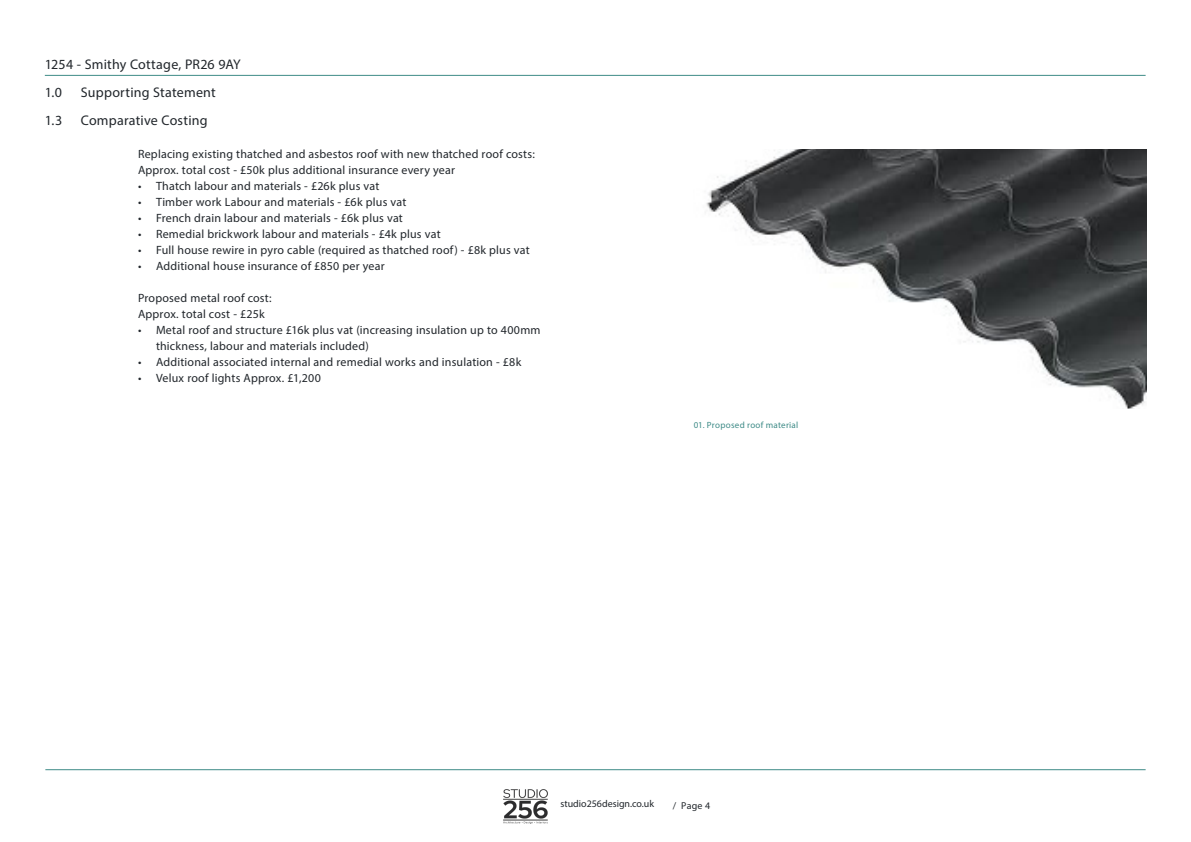
<style>
.page{position:relative;width:1191px;height:842px;background:#fff}
.page>*{position:absolute;margin:0;border:0;box-sizing:border-box;transform-origin:0 0}
.t1{font:14px "Myriad Pro";letter-spacing:.015em;color:#21262b}
.t2{font:12px/16px "Myriad Pro";letter-spacing:.015em;color:#21262b}
.t3{font:10px "Myriad Pro";color:#21262b}
.t4{font:9px "Myriad Pro";letter-spacing:.03em;color:#3e8b87}
</style>
<div class="page">
<hr style="left:45px;top:75px;width:1100px;height:1px;background:#3e8b87">
<hr style="left:45px;top:769px;width:1100px;height:1px;background:#3e8b87">
<img style="left:503px;top:789px;width:45px;height:35px">
<img style="left:706px;top:149px;width:440px;height:259px">
<p class="t1" style="left:45px;top:55px;width:197px">1254 - Smithy Cottage, PR26 9AY</p>
<p class="t1" style="left:45px;top:83px;width:19px">1.0</p>
<p class="t1" style="left:81px;top:83px;width:136px">Supporting Statement</p>
<p class="t1" style="left:45px;top:111px;width:19px">1.3</p>
<p class="t1" style="left:81px;top:111px;width:128px">Comparative Costing</p>
<p class="t2" style="left:138px;top:146px;width:398px">Replacing existing thatched and asbestos roof with new thatched roof costs:</p>
<p class="t2" style="left:138px;top:162px;width:318px">Approx. total cost - £50k plus additional insurance every year</p>
<p class="t2" style="left:138px;top:178px;width:243px">• Thatch labour and materials - £26k plus vat</p>
<p class="t2" style="left:138px;top:194px;width:270px">• Timber work Labour and materials - £6k plus vat</p>
<p class="t2" style="left:138px;top:210px;width:266px">• French drain labour and materials - £6k plus vat</p>
<p class="t2" style="left:138px;top:226px;width:304px">• Remedial brickwork labour and materials - £4k plus vat</p>
<p class="t2" style="left:138px;top:242px;width:393px">• Full house rewire in pyro cable (required as thatched roof) - £8k plus vat</p>
<p class="t2" style="left:138px;top:258px;width:248px">• Additional house insurance of £850 per year</p>
<p class="t2" style="left:138px;top:290px;width:135px">Proposed metal roof cost:</p>
<p class="t2" style="left:138px;top:306px;width:128px">Approx. total cost - £25k</p>
<p class="t2" style="left:156px;top:322px;width:386px;text-indent:-18px">• Metal roof and structure £16k plus vat (increasing insulation up to 400mm thickness, labour and materials included)</p>
<p class="t2" style="left:138px;top:354px;width:385px">• Additional associated internal and remedial works and insulation - £8k</p>
<p class="t2" style="left:138px;top:370px;width:184px">• Velux roof lights Approx. £1,200</p>
<p class="t4" style="left:694px;top:419px;width:106px">01. Proposed roof material</p>
<p class="t3" style="left:560px;top:797px;width:95px">studio256design.co.uk</p>
<p class="t3" style="left:673px;top:800px;width:39px">/ Page 4</p>
</div>
